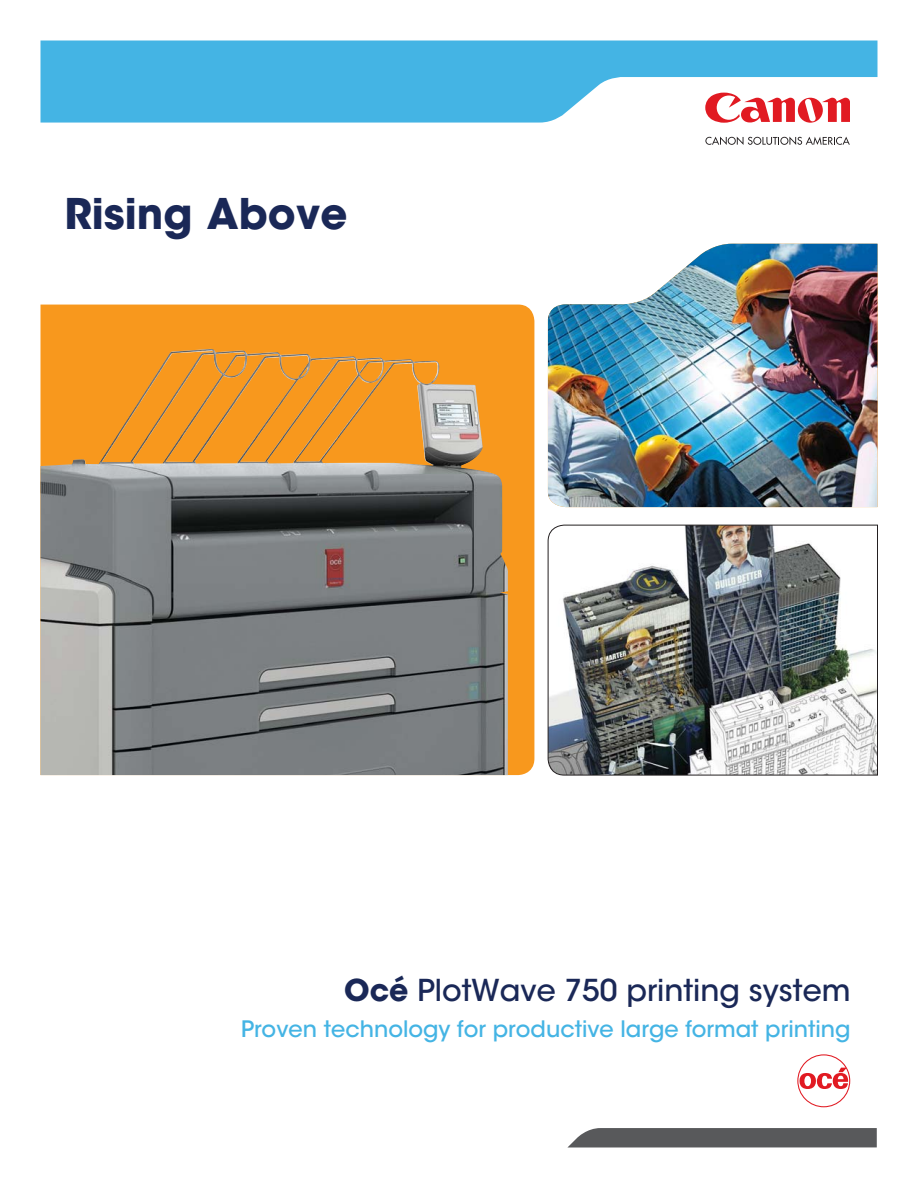
<style>
.page{position:relative;width:918px;height:1188px;background:#fff}
.page>*{position:absolute;margin:0;border:0;box-sizing:border-box;transform-origin:0 0}
.t1{font:700 42px "ITC Avant Garde Std";color:#1a2857}
.t2{font:500 30px "ITC Avant Garde Std";color:#1a2857}
.t3{font:500 22.5px "ITC Avant Garde Std";color:#44b4e4}
.s1{font-weight:700}
</style>
<div class="page">
<svg style="left:567px;top:1128px;width:310px;height:20px;background:#626365"></svg>
<svg style="left:797px;top:1054px;width:53px;height:53px"></svg>
<img style="left:732px;top:244px;width:146px;height:263px">
<img style="left:548px;top:244px;width:184px;height:263px">
<svg style="left:40px;top:40px;width:838px;height:83px;background:#60bfe8"></svg>
<img style="left:547px;top:524px;width:331px;height:252px">
<svg style="left:705px;top:137px;width:145px;height:8px"></svg>
<svg style="left:705px;top:93px;width:145px;height:30px"></svg>
<div style="left:40px;top:305px;width:494px;height:470px;background:#f8981d"></div>
<img style="left:40px;top:349px;width:468px;height:426px">
<h1 class="t1" style="left:65px;top:197px;width:285px">Rising Above</h1>
<h2 class="t2" style="left:344px;top:977px;width:508px"><span class="s1">Océ</span> PlotWave 750 printing system</h2>
<p class="t3" style="left:241px;top:1020px;width:611px">Proven technology for productive large format printing</p>
</div>
